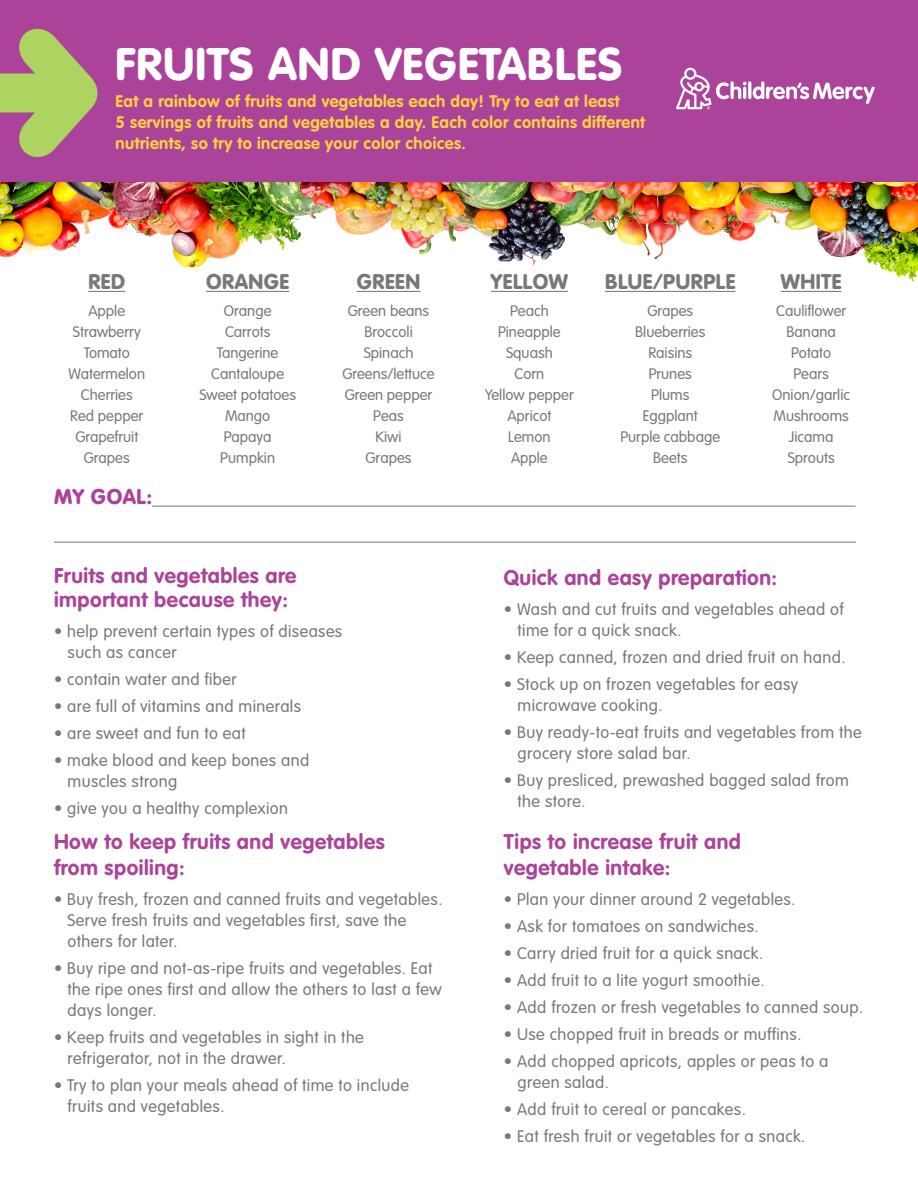
<style>
.page{position:relative;width:918px;height:1188px;background:#fff}
.page>*{position:absolute;margin:0;border:0;box-sizing:border-box;transform-origin:0 0}
.t1{font:900 45px "VAG Rounded Std";letter-spacing:.025em;color:#fff}
.t2{font:700 21px/25.2px "VAG Rounded Std";letter-spacing:.025em;color:#aa4399}
.t3{font:900 21px "VAG Rounded Std";letter-spacing:.025em;color:#787779}
.t4{font:900 21px "VAG Rounded Std";letter-spacing:.025em;color:#aa4399}
.t5{font:300 16.5px/21px "VAG Rounded Std";letter-spacing:.025em;color:#787779}
.t6{font:700 16.5px/21px "VAG Rounded Std";letter-spacing:.025em;color:#ffd13f}
.t7{font:300 15px "VAG Rounded Std";color:#787779}
</style>
<div class="page">
<img style="left:0;top:181px;width:918px;height:111px">
<div style="left:0;top:0;width:918px;height:181px;background:#aa4399"></div>
<svg style="left:0;top:29px;width:97px;height:128px"></svg>
<svg style="left:676px;top:68px;width:71px;height:41px"></svg>
<hr style="left:748px;top:81px;width:3px;height:18px;background:#fff;border-radius:2px">
<svg style="left:753px;top:81px;width:122px;height:23px"></svg>
<hr style="left:88px;top:291px;width:37px;height:1px;background:#787779">
<hr style="left:206px;top:291px;width:83px;height:1px;background:#787779">
<hr style="left:357px;top:291px;width:63px;height:1px;background:#787779">
<hr style="left:491px;top:291px;width:77px;height:1px;background:#787779">
<hr style="left:605px;top:291px;width:131px;height:1px;background:#787779">
<hr style="left:781px;top:291px;width:60px;height:1px;background:#787779">
<hr style="left:152px;top:506px;width:704px;height:1px;background:#787779">
<hr style="left:54px;top:542px;width:802px;height:1px;background:#787779">
<p class="t1" style="left:116px;top:37px;width:508px">FRUITS AND VEGETABLES</p>
<p class="t6" style="left:116px;top:92px;width:531px">Eat a rainbow of fruits and vegetables each day! Try to eat at least<br>5 servings of fruits and vegetables a day. Each color contains different nutrients, so try to increase your color choices.</p>
<p class="t3" style="left:88px;top:269px;width:38px">RED</p>
<p class="t7" style="left:88px;top:302px;width:38px">Apple</p>
<p class="t7" style="left:73px;top:323px;width:69px">Strawberry</p>
<p class="t7" style="left:84px;top:344px;width:48px">Tomato</p>
<p class="t7" style="left:69px;top:365px;width:78px">Watermelon</p>
<p class="t7" style="left:81px;top:386px;width:53px">Cherries</p>
<p class="t7" style="left:70px;top:407px;width:75px">Red pepper</p>
<p class="t7" style="left:75px;top:428px;width:64px">Grapefruit</p>
<p class="t7" style="left:84px;top:449px;width:47px">Grapes</p>
<p class="t4" style="left:54px;top:484px;width:100px">MY GOAL:</p>
<p class="t3" style="left:206px;top:269px;width:85px">ORANGE</p>
<p class="t7" style="left:224px;top:302px;width:49px">Orange</p>
<p class="t7" style="left:225px;top:323px;width:47px">Carrots</p>
<p class="t7" style="left:217px;top:344px;width:63px">Tangerine</p>
<p class="t7" style="left:211px;top:365px;width:74px">Cantaloupe</p>
<p class="t7" style="left:199px;top:386px;width:98px">Sweet potatoes</p>
<p class="t7" style="left:225px;top:407px;width:47px">Mango</p>
<p class="t7" style="left:224px;top:428px;width:49px">Papaya</p>
<p class="t7" style="left:220px;top:449px;width:56px">Pumpkin</p>
<p class="t3" style="left:357px;top:269px;width:65px">GREEN</p>
<p class="t7" style="left:348px;top:302px;width:83px">Green beans</p>
<p class="t7" style="left:364px;top:323px;width:50px">Broccoli</p>
<p class="t7" style="left:364px;top:344px;width:51px">Spinach</p>
<p class="t7" style="left:342px;top:365px;width:94px">Greens/lettuce</p>
<p class="t7" style="left:345px;top:386px;width:89px">Green pepper</p>
<p class="t7" style="left:373px;top:407px;width:32px">Peas</p>
<p class="t7" style="left:376px;top:428px;width:27px">Kiwi</p>
<p class="t7" style="left:366px;top:449px;width:47px">Grapes</p>
<p class="t3" style="left:491px;top:269px;width:78px">YELLOW</p>
<p class="t7" style="left:510px;top:302px;width:40px">Peach</p>
<p class="t7" style="left:498px;top:323px;width:64px">Pineapple</p>
<p class="t7" style="left:506px;top:344px;width:48px">Squash</p>
<p class="t7" style="left:515px;top:365px;width:31px">Corn</p>
<p class="t7" style="left:485px;top:386px;width:90px">Yellow pepper</p>
<p class="t7" style="left:507px;top:407px;width:45px">Apricot</p>
<p class="t7" style="left:508px;top:428px;width:44px">Lemon</p>
<p class="t7" style="left:511px;top:449px;width:38px">Apple</p>
<p class="t3" style="left:605px;top:269px;width:132px">BLUE/PURPLE</p>
<p class="t7" style="left:647px;top:302px;width:47px">Grapes</p>
<p class="t7" style="left:635px;top:323px;width:72px">Blueberries</p>
<p class="t7" style="left:648px;top:344px;width:45px">Raisins</p>
<p class="t7" style="left:649px;top:365px;width:45px">Prunes</p>
<p class="t7" style="left:651px;top:386px;width:40px">Plums</p>
<p class="t7" style="left:643px;top:407px;width:57px">Eggplant</p>
<p class="t7" style="left:620px;top:428px;width:101px">Purple cabbage</p>
<p class="t7" style="left:653px;top:449px;width:36px">Beets</p>
<p class="t3" style="left:781px;top:269px;width:62px">WHITE</p>
<p class="t7" style="left:776px;top:302px;width:72px">Cauliflower</p>
<p class="t7" style="left:787px;top:323px;width:51px">Banana</p>
<p class="t7" style="left:791px;top:344px;width:42px">Potato</p>
<p class="t7" style="left:794px;top:365px;width:37px">Pears</p>
<p class="t7" style="left:772px;top:386px;width:79px">Onion/garlic</p>
<p class="t7" style="left:774px;top:407px;width:77px">Mushrooms</p>
<p class="t7" style="left:789px;top:428px;width:46px">Jicama</p>
<p class="t7" style="left:788px;top:449px;width:48px">Sprouts</p>
<p class="t2" style="left:54px;top:564px;width:244px;line-height:24px">Fruits and vegetables are important because they:</p>
<p class="t5" style="left:68px;top:621px;width:276px;text-indent:-14px">• help prevent certain types of diseases such as cancer</p>
<p class="t5" style="left:54px;top:669px;width:184px">• contain water and fiber</p>
<p class="t5" style="left:54px;top:696px;width:249px">• are full of vitamins and minerals</p>
<p class="t5" style="left:54px;top:723px;width:193px">• are sweet and fun to eat</p>
<p class="t5" style="left:68px;top:750px;width:243px;text-indent:-14px">• make blood and keep bones and muscles strong</p>
<p class="t5" style="left:54px;top:798px;width:236px">• give you a healthy complexion</p>
<p class="t2" style="left:54px;top:830px;width:332px">How to keep fruits and vegetables from spoiling:</p>
<p class="t5" style="left:68px;top:889px;width:376px;text-indent:-14px">• Buy fresh, frozen and canned fruits and vegetables.<br>Serve fresh fruits and vegetables first, save the others for later.</p>
<p class="t5" style="left:68px;top:958px;width:376px;text-indent:-14px">• Buy ripe and not-as-ripe fruits and vegetables. Eat the ripe ones first and allow the others to last a few days longer.</p>
<p class="t5" style="left:68px;top:1027px;width:298px;text-indent:-14px">• Keep fruits and vegetables in sight in the refrigerator, not in the drawer.</p>
<p class="t5" style="left:68px;top:1075px;width:343px;text-indent:-14px">• Try to plan your meals ahead of time to include fruits and vegetables.</p>
<p class="t2" style="left:504px;top:565px;width:275px">Quick and easy preparation:</p>
<p class="t5" style="left:518px;top:599px;width:328px;text-indent:-14px">• Wash and cut fruits and vegetables ahead of time for a quick snack.</p>
<p class="t5" style="left:504px;top:647px;width:343px">• Keep canned, frozen and dried fruit on hand.</p>
<p class="t5" style="left:518px;top:674px;width:282px;text-indent:-14px">• Stock up on frozen vegetables for easy microwave cooking.</p>
<p class="t5" style="left:518px;top:722px;width:346px;text-indent:-14px">• Buy ready-to-eat fruits and vegetables from the grocery store salad bar.</p>
<p class="t5" style="left:518px;top:770px;width:333px;text-indent:-14px">• Buy presliced, prewashed bagged salad from the store.</p>
<p class="t2" style="left:504px;top:830px;width:239px">Tips to increase fruit and vegetable intake:</p>
<p class="t5" style="left:504px;top:889px;width:293px">• Plan your dinner around 2 vegetables.</p>
<p class="t5" style="left:504px;top:916px;width:256px">• Ask for tomatoes on sandwiches.</p>
<p class="t5" style="left:504px;top:943px;width:261px">• Carry dried fruit for a quick snack.</p>
<p class="t5" style="left:504px;top:970px;width:262px">• Add fruit to a lite yogurt smoothie.</p>
<p class="t5" style="left:504px;top:997px;width:361px">• Add frozen or fresh vegetables to canned soup.</p>
<p class="t5" style="left:504px;top:1024px;width:299px">• Use chopped fruit in breads or muffins.</p>
<p class="t5" style="left:518px;top:1051px;width:312px;text-indent:-14px">• Add chopped apricots, apples or peas to a green salad.</p>
<p class="t5" style="left:504px;top:1099px;width:243px">• Add fruit to cereal or pancakes.</p>
<p class="t5" style="left:504px;top:1126px;width:303px">• Eat fresh fruit or vegetables for a snack.</p>
</div>
